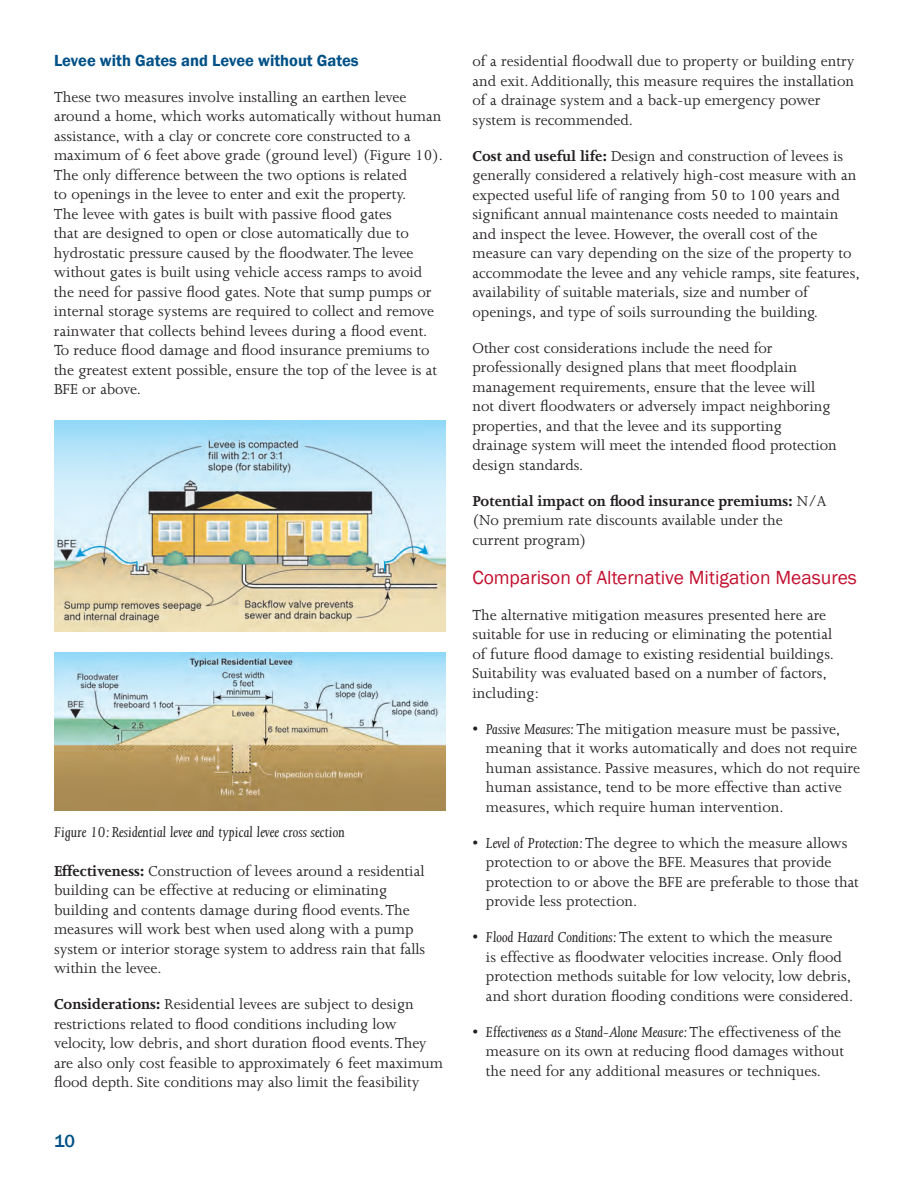
<style>
.page{position:relative;width:918px;height:1188px;background:#fff}
.page>*{position:absolute;margin:0;border:0;box-sizing:border-box;transform-origin:0 0}
.Copy_Subhead{font:19.5px "Franklin Gothic";color:#c3102f}
.t1{font:500 18px "Franklin Gothic";color:#005187}
.Copy{font:16.5px/19.5px "Joanna";color:#231f20}
.Copy_with_Bold_Intro{font:16.5px/19.5px "Joanna";color:#231f20}
.t2{font:italic 16.5px "Joanna";color:#231f20}
.Copy_Subhead_2{font:600 16.5px "Franklin Gothic";color:#005187}
.s1{font-weight:700}
.s2{font-style:italic}
</style>
<div class="page">
<img style="left:54px;top:421px;width:392px;height:211px">
<img style="left:54px;top:652px;width:392px;height:159px">
<p class="Copy_Subhead_2" style="left:54px;top:50px;width:306px">Levee with Gates and Levee without Gates</p>
<p class="Copy" style="left:54px;top:87px;width:391px">These two measures involve installing an earthen levee around a home, which works automatically without human assistance, with a clay or concrete core constructed to a maximum of 6 feet above grade (ground level) (Figure 10).<br>The only difference between the two options is related<br>to openings in the levee to enter and exit the property.<br>The levee with gates is built with passive flood gates<br>that are designed to open or close automatically due to hydrostatic pressure caused by the floodwater. The levee without gates is built using vehicle access ramps to avoid the need for passive flood gates. Note that sump pumps or internal storage systems are required to collect and remove rainwater that collects behind levees during a flood event.<br>To reduce flood damage and flood insurance premiums to the greatest extent possible, ensure the top of the levee is at BFE or above.</p>
<p class="t2" style="left:54px;top:823px;width:292px">Figure 10: Residential levee and typical levee cross section</p>
<p class="Copy_with_Bold_Intro" style="left:54px;top:861px;width:373px"><span class="s1">Effectiveness:</span> Construction of levees around a residential building can be effective at reducing or eliminating building and contents damage during flood events. The measures will work best when used along with a pump system or interior storage system to address rain that falls within the levee.</p>
<p class="Copy_with_Bold_Intro" style="left:54px;top:995px;width:390px"><span class="s1">Considerations:</span> Residential levees are subject to design restrictions related to flood conditions including low velocity, low debris, and short duration flood events. They are also only cost feasible to approximately 6 feet maximum flood depth. Site conditions may also limit the feasibility</p>
<p class="t1" style="left:54px;top:1129px;width:22px">10</p>
<p class="Copy_with_Bold_Intro" style="left:473px;top:52px;width:384px">of a residential floodwall due to property or building entry and exit. Additionally, this measure requires the installation of a drainage system and a back-up emergency power system is recommended.</p>
<p class="Copy_with_Bold_Intro" style="left:473px;top:146px;width:389px"><span class="s1">Cost and useful life:</span> Design and construction of levees is generally considered a relatively high-cost measure with an expected useful life of ranging from 50 to 100 years and significant annual maintenance costs needed to maintain and inspect the levee. However, the overall cost of the measure can vary depending on the size of the property to accommodate the levee and any vehicle ramps, site features, availability of suitable materials, size and number of openings, and type of soils surrounding the building.</p>
<p class="Copy" style="left:472px;top:338px;width:366px">Other cost considerations include the need for professionally designed plans that meet floodplain management requirements, ensure that the levee will not divert floodwaters or adversely impact neighboring properties, and that the levee and its supporting drainage system will meet the intended flood protection design standards.</p>
<p class="Copy_with_Bold_Intro" style="left:472px;top:491px;width:355px"><span class="s1">Potential impact on flood insurance premiums:</span> N/A (No premium rate discounts available under the current program)</p>
<p class="Copy_Subhead" style="left:472px;top:565px;width:386px">Comparison of Alternative Mitigation Measures</p>
<p class="Copy" style="left:472px;top:605px;width:363px">The alternative mitigation measures presented here are suitable for use in reducing or eliminating the potential of future flood damage to existing residential buildings.<br>Suitability was evaluated based on a number of factors, including:</p>
<p class="Copy" style="left:486px;top:719px;width:376px;text-indent:-13px">• <span class="s2">Passive Measures:</span> The mitigation measure must be passive, meaning that it works automatically and does not require human assistance. Passive measures, which do not require human assistance, tend to be more effective than active measures, which require human intervention.</p>
<p class="Copy" style="left:486px;top:833px;width:374px;text-indent:-13px">• <span class="s2">Level of Protection:</span> The degree to which the measure allows protection to or above the BFE. Measures that provide protection to or above the BFE are preferable to those that provide less protection.</p>
<p class="Copy" style="left:486px;top:928px;width:369px;text-indent:-13px">• <span class="s2">Flood Hazard Conditions:</span> The extent to which the measure<br>is effective as floodwater velocities increase. Only flood protection methods suitable for low velocity, low debris, and short duration flooding conditions were considered.</p>
<p class="Copy" style="left:486px;top:1022px;width:360px;text-indent:-13px">• <span class="s2">Effectiveness as a Stand-Alone Measure:</span> The effectiveness of the measure on its own at reducing flood damages without the need for any additional measures or techniques.</p>
</div>
